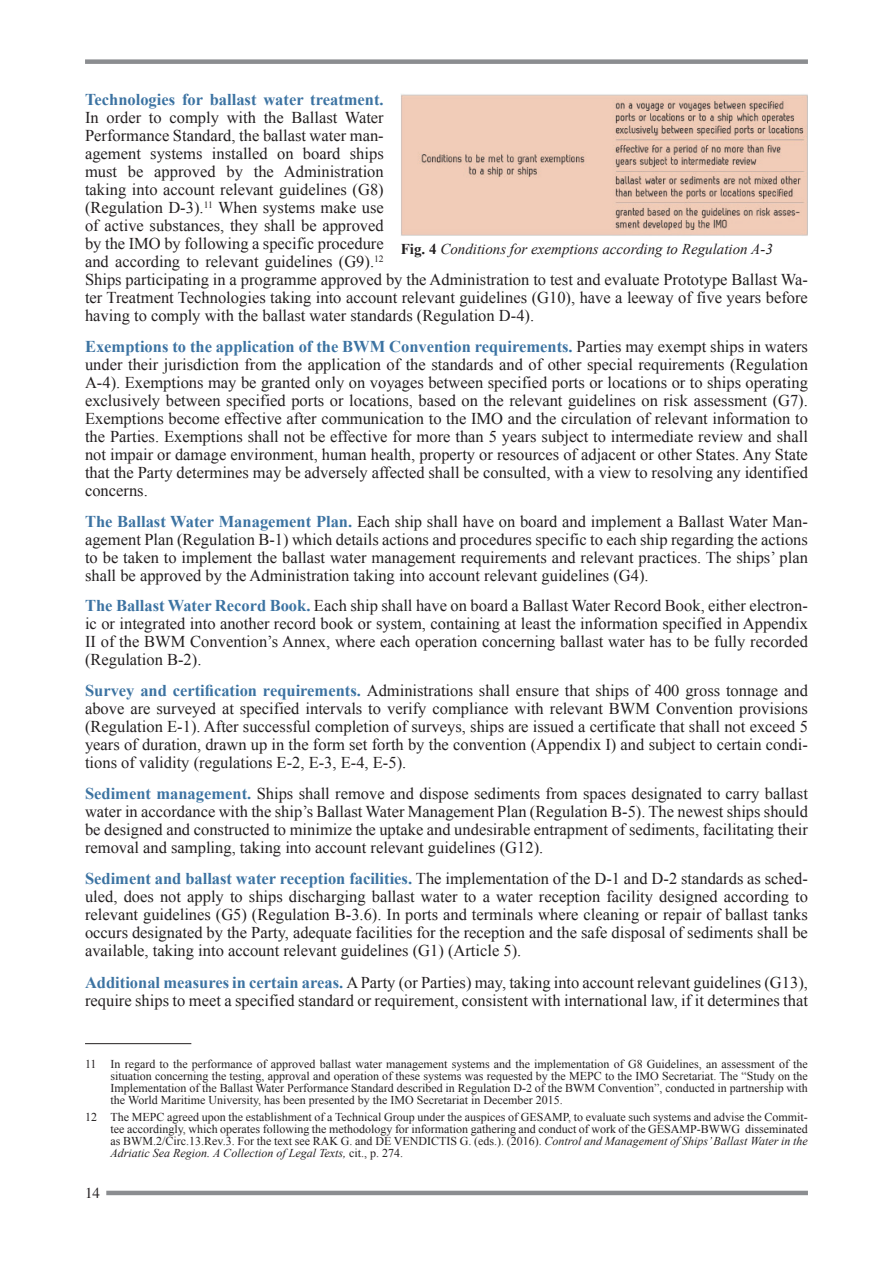
<style>
.page{position:relative;width:893px;height:1263px;background:#fff}
.page>*{position:absolute;margin:0;border:0;box-sizing:border-box;transform-origin:0 0}
.t1{font:16.5px/18px "Times New Roman";color:#231f20;text-align:justify}
.t2{font:700 16.5px "Times New Roman";color:#3c73a2}
.t3{font:italic 15px "Times New Roman";color:#231f20}
.t4{font:15px "Times";color:#231f20}
.t5{font:12px/12px "Times New Roman";color:#231f20;text-align:justify}
.s1{font-weight:700;color:#3c73a2}
.s2{font-weight:700;font-style:normal}
.s3{font-style:italic}
</style>
<div class="page">
<div style="left:85px;top:59px;width:723px;height:5px;background:#8b8d90"></div>
<hr style="left:106px;top:1191px;width:702px;height:4px;background:#8b8d90">
<hr style="left:85px;top:1043px;width:106px;height:1px;background:#231f20">
<img style="left:401px;top:94px;width:407px;height:142px">
<p class="t2" style="left:85px;top:88px;width:300px">Technologies for ballast water treatment.</p>
<p class="t1" style="left:85px;top:108px;width:724px;text-align:left">In order to comply with the Ballast Water<br>Performance Standard, the ballast water man-<br>agement systems installed on board ships<br>must be approved by the Administration<br>taking into account relevant guidelines (G8)<br>(Regulation D-3).<sup>11</sup> When systems make use<br>of active substances, they shall be approved<br>by the IMO by following a specific procedure<br>and according to relevant guidelines (G9).<sup>12<br></sup>Ships participating in a programme approved by the Administration to test and evaluate Prototype Ballast Wa&shy;ter Treatment Technologies taking into account relevant guidelines (G10), have a leeway of five years before having to comply with the ballast water standards (Regulation D-4).</p>
<p class="t1" style="left:85px;top:337px;width:724px"><span class="s1">Exemptions to the application of the BWM Convention requirements.</span> Parties may exempt ships in waters under their jurisdiction from the application of the standards and of other special requirements (Regulation A-4). Exemptions may be granted only on voyages between specified ports or locations or to ships operating exclusively between specified ports or locations, based on the relevant guidelines on risk assessment (G7).<br>Exemptions become effective after communication to the IMO and the circulation of relevant information to the Parties. Exemptions shall not be effective for more than 5 years subject to intermediate review and shall not impair or damage environment, human health, property or resources of adjacent or other States. Any State that the Party determines may be adversely affected shall be consulted, with a view to resolving any identified concerns.</p>
<p class="t1" style="left:85px;top:512px;width:724px"><span class="s1">The Ballast Water Management Plan.</span> Each ship shall have on board and implement a Ballast Water Man&shy;agement Plan (Regulation B-1) which details actions and procedures specific to each ship regarding the actions to be taken to implement the ballast water management requirements and relevant practices. The ships’ plan shall be approved by the Administration taking into account relevant guidelines (G4).</p>
<p class="t1" style="left:85px;top:597px;width:724px"><span class="s1">The Ballast Water Record Book.</span> Each ship shall have on board a Ballast Water Record Book, either electron&shy;ic or integrated into another record book or system, containing at least the information specified in Appendix II of the BWM Convention’s Annex, where each operation concerning ballast water has to be fully recorded (regulation B-2).</p>
<p class="t1" style="left:85px;top:681px;width:724px"><span class="s1">Survey and certification requirements.</span> Administrations shall ensure that ships of 400 gross tonnage and above are surveyed at specified intervals to verify compliance with relevant BWM Convention provisions (Regulation E-1). After successful completion of surveys, ships are issued a certificate that shall not exceed 5 years of duration, drawn up in the form set forth by the convention (Appendix I) and subject to certain condi&shy;tions of validity (regulations E-2, E-3, E-4, E-5).</p>
<p class="t1" style="left:85px;top:784px;width:724px"><span class="s1">Sediment management.</span> Ships shall remove and dispose sediments from spaces designated to carry ballast water in accordance with the ship’s Ballast Water Management Plan (Regulation B-5). The newest ships should be designed and constructed to minimize the uptake and undesirable entrapment of sediments, facilitating their removal and sampling, taking into account relevant guidelines (G12).</p>
<p class="t1" style="left:85px;top:869px;width:724px"><span class="s1">Sediment and ballast water reception facilities.</span> The implementation of the D-1 and D-2 standards as sched&shy;uled, does not apply to ships discharging ballast water to a water reception facility designed according to relevant guidelines (G5) (Regulation B-3.6). In ports and terminals where cleaning or repair of ballast tanks occurs designated by the Party, adequate facilities for the reception and the safe disposal of sediments shall be available, taking into account relevant guidelines (G1) (Article 5).</p>
<p class="t1" style="left:85px;top:973px;width:724px"><span class="s1">Additional measures in certain areas.</span> A Party (or Parties) may, taking into account relevant guidelines (G13), require ships to meet a specified standard or requirement, consistent with international law, if it determines that</p>
<p class="t3" style="left:401px;top:238px;width:374px"><span class="s2">Fig. 4</span> Conditions for exemptions according to Regulation A-3</p>
<p class="t5" style="left:111px;top:1058px;width:699px;text-indent:-26px">11 In regard to the performance of approved ballast water management systems and the implementation of G8 Guidelines, an assessment of the situation concerning the testing, approval and operation of these systems was requested by the MEPC to the IMO Secretariat. The “Study on the Implementation of the Ballast Water Performance Standard described in Regulation D-2 of the BWM Convention”, conducted in partnership with the World Maritime University, has been presented by the IMO Secretariat in December 2015.</p>
<p class="t5" style="left:111px;top:1110px;width:699px;text-indent:-26px">12 The MEPC agreed upon the establishment of a Technical Group under the auspices of GESAMP, to evaluate such systems and advise the Commit&shy;tee accordingly, which operates following the methodology for information gathering and conduct of work of the GESAMP-BWWG disseminated as BWM.2/Circ.13.Rev.3. For the text see RAK G. and DE VENDICTIS G. (eds.). (2016). <span class="s3">Control and Management of Ships’ Ballast Water in the Adriatic Sea Region. A Collection of Legal Texts,</span> cit., p. 274.</p>
<p class="t4" style="left:85px;top:1178px;width:16px">14</p>
</div>
